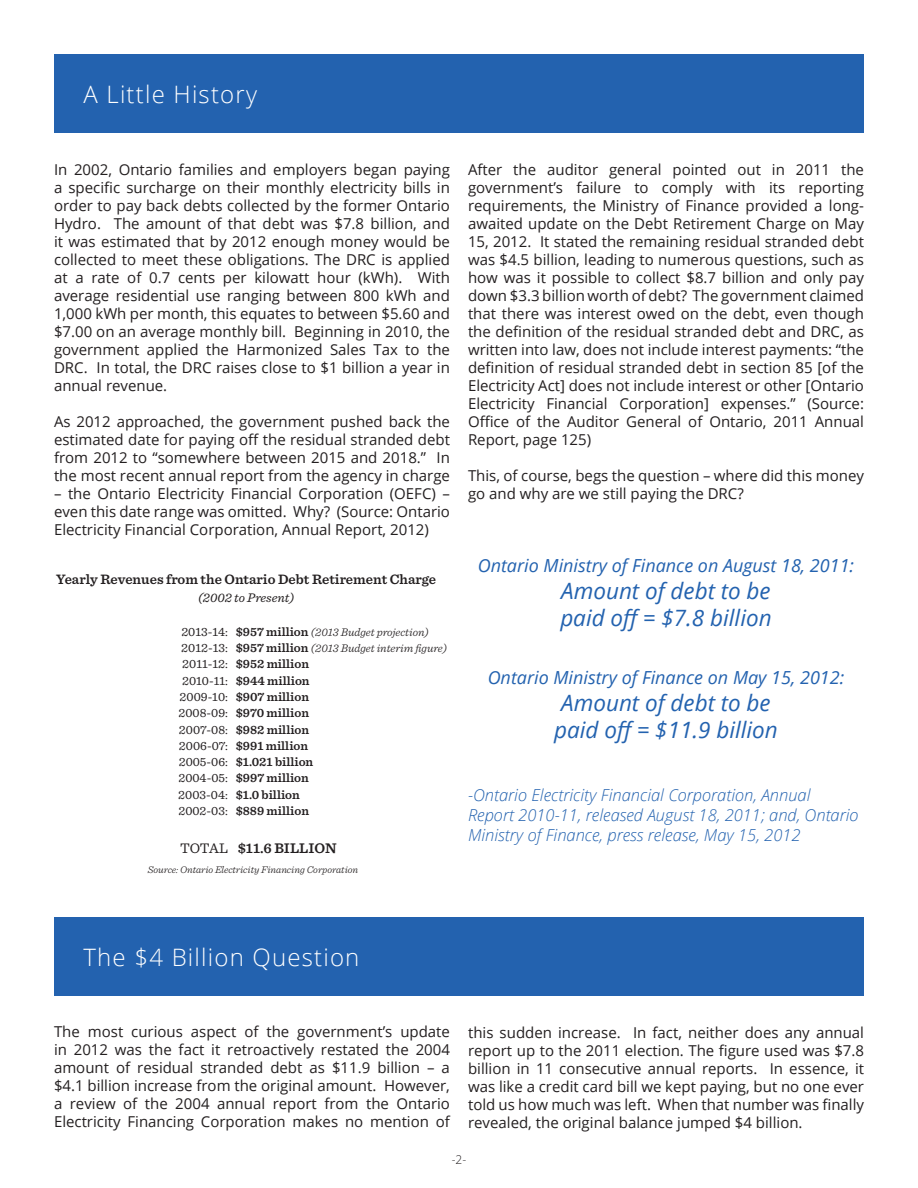
<style>
.page{position:relative;width:918px;height:1188px;background:#fff}
.page>*{position:absolute;margin:0;border:0;box-sizing:border-box;transform-origin:0 0}
.t1{font:300 24px "Open Sans";letter-spacing:.05em;color:#fff}
.t2{font:italic 22.5px "Open Sans";color:#2362af}
.t3{font:italic 18px "Open Sans";color:#2362af}
.t4{font:italic 300 16.5px/19.8px "Open Sans";color:#2362af}
.t5{font:15px/18px "Open Sans";color:#231f20;text-align:justify}
.t6{font:600 14.55px "Sentinel";color:#231f20}
.t7{font:600 14.25px "Sentinel";color:#231f20}
.t8{font:italic 13.05px "Sentinel";color:#231f20}
.t9{font:600 12.75px/16.4px "Sentinel";color:#231f20}
.t10{font:12.75px/16.4px "Sentinel";color:#231f20;text-align:center}
.t11{font:300 12px "Open Sans";color:#231f20}
.t12{font:italic 300 11.7px/16.4px "Sentinel";color:#231f20}
.t13{font:italic 300 10.2px "Sentinel";color:#231f20}
.s1{font-weight:600;font-style:normal;font-size:12.75px}
.s2{font-weight:400}
</style>
<div class="page">
<div style="left:54px;top:917px;width:810px;height:79px;background:#2362af"></div>
<div style="left:54px;top:55px;width:810px;height:78px;background:#2362af"></div>
<p class="t1" style="left:83px;top:78px;width:175px">A Little History</p>
<p class="t5" style="left:54px;top:160px;width:398px">In 2002, Ontario families and employers began paying a specific surcharge on their monthly electricity bills in order to pay back debts collected by the former Ontario Hydro. The amount of that debt was $7.8 billion, and it was estimated that by 2012 enough money would be collected to meet these obligations. The DRC is applied at a rate of 0.7 cents per kilowatt hour (kWh). With average residential use ranging between 800 kWh and 1,000 kWh per month, this equates to between $5.60 and $7.00 on an average monthly bill. Beginning in 2010, the government applied the Harmonized Sales Tax to the DRC. In total, the DRC raises close to $1 billion a year in annual revenue.</p>
<p class="t5" style="left:54px;top:412px;width:398px">As 2012 approached, the government pushed back the estimated date for paying off the residual stranded debt from 2012 to “somewhere between 2015 and 2018.” In the most recent annual report from the agency in charge</p>
<p class="t5" style="left:54px;top:484px;width:398px">– the Ontario Electricity Financial Corporation (OEFC) – even this date range was omitted. Why? (Source: Ontario Electricity Financial Corporation, Annual Report, 2012)</p>
<p class="t7" style="left:56px;top:568px;width:382px">Yearly Revenues from the Ontario Debt Retirement Charge</p>
<p class="t8" style="left:198px;top:588px;width:98px">(2002 to Present)</p>
<p class="t10" style="left:178px;top:623px;width:51px">2013-14:<br>2012-13:<br>2011-12:<br>2010-11:<br>2009-10:<br>2008-09:<br>2007-08:<br>2006-07:<br>2005-06:<br>2004-05:<br>2003-04:<br>2002-03:</p>
<p class="t12" style="left:236px;top:623px;width:213px"><span class="s1">$957 million</span> (2013 Budget projection) <span class="s1">$957 million</span> (2013 Budget interim figure)</p>
<p class="t9" style="left:236px;top:655px;width:79px">$952 million $944 million $907 million $970 million $982 million $991 million $1.021 billion $997 million $1.0 billion $889 million</p>
<p class="t6" style="left:180px;top:837px;width:158px"><span class="s2">TOTAL</span> $11.6 BILLION</p>
<p class="t13" style="left:148px;top:862px;width:212px">Source: Ontario Electricity Financing Corporation</p>
<p class="t5" style="left:468px;top:160px;width:398px">After the auditor general pointed out in 2011 the government’s failure to comply with its reporting requirements, the Ministry of Finance provided a long&shy;awaited update on the Debt Retirement Charge on May 15, 2012. It stated the remaining residual stranded debt was $4.5 billion, leading to numerous questions, such as how was it possible to collect $8.7 billion and only pay down $3.3 billion worth of debt? The government claimed that there was interest owed on the debt, even though the definition of the residual stranded debt and DRC, as written into law, does not include interest payments: “the definition of residual stranded debt in section 85 [of the Electricity Act] does not include interest or other [Ontario Electricity Financial Corporation] expenses.” (Source:<br>Office of the Auditor General of Ontario, 2011 Annual Report, page 125)</p>
<p class="t5" style="left:468px;top:466px;width:398px">This, of course, begs the question – where did this money go and why are we still paying the DRC?</p>
<p class="t3" style="left:478px;top:553px;width:378px">Ontario Ministry of Finance on August 18, 2011:</p>
<p class="t2" style="left:561px;top:576px;width:211px">Amount of debt to be</p>
<p class="t2" style="left:560px;top:603px;width:213px">paid off = $7.8 billion</p>
<p class="t3" style="left:488px;top:665px;width:358px">Ontario Ministry of Finance on May 15, 2012:</p>
<p class="t2" style="left:561px;top:687px;width:211px">Amount of debt to be</p>
<p class="t2" style="left:554px;top:714px;width:225px">paid off = $11.9 billion</p>
<p class="t4" style="left:468px;top:785px;width:392px">-Ontario Electricity Financial Corporation, Annual<br>Report 2010-11, released August 18, 2011; and, Ontario<br>Ministry of Finance, press release, May 15, 2012</p>
<p class="t1" style="left:83px;top:941px;width:277px">The $4 Billion Question</p>
<p class="t5" style="left:54px;top:1022px;width:398px">The most curious aspect of the government’s update in 2012 was the fact it retroactively restated the 2004 amount of residual stranded debt as $11.9 billion – a $4.1 billion increase from the original amount. However, a review of the 2004 annual report from the Ontario Electricity Financing Corporation makes no mention of</p>
<p class="t5" style="left:468px;top:1023px;width:398px">this sudden increase. In fact, neither does any annual report up to the 2011 election. The figure used was $7.8 billion in 11 consecutive annual reports. In essence, it was like a credit card bill we kept paying, but no one ever told us how much was left. When that number was finally revealed, the original balance jumped $4 billion.</p>
<p class="t11" style="left:452px;top:1151px;width:16px">-2-</p>
</div>
